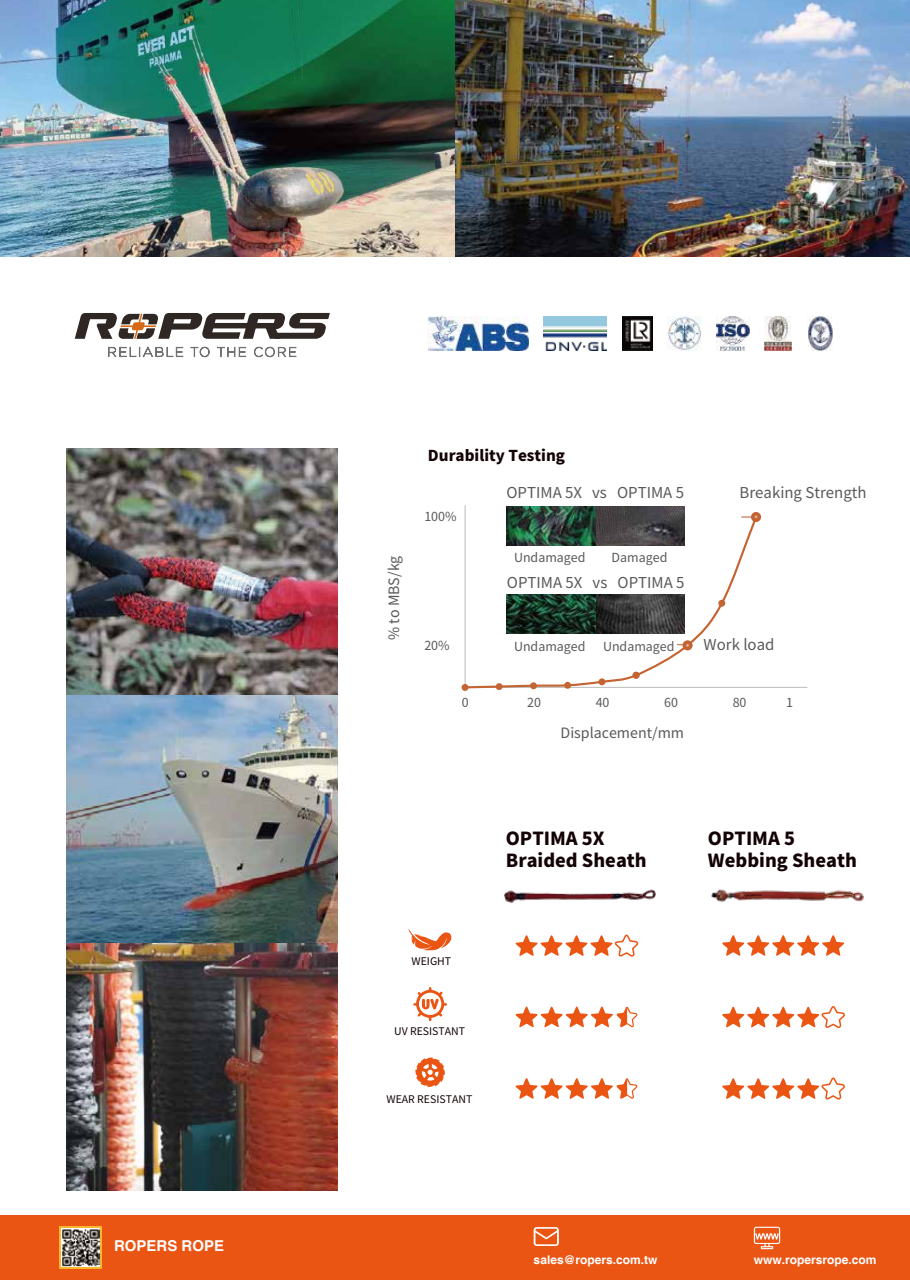
<style>
.page{position:relative;width:910px;height:1280px;background:#fff}
.page>*{position:absolute;margin:0;border:0;box-sizing:border-box;transform-origin:0 0}
.t1{font:900 18px/21.6px "Noto Sans CJ Ksc";color:#130305}
.t2{font:15px "Noto Sans CJ Ksc";color:#595959}
.t3{font:900 15px "Noto Sans CJ Ksc";color:#130305}
.t4{font:700 15px "Helvetica";color:#fff}
.t5{font:14.25px "Noto Sans CJ Ksc";color:#595959}
.t6{font:12.45px "Noto Sans CJ Ksc";color:#595959}
.t7{font:700 12px "Helvetica";color:#fff}
.t8{font:10.5px "Noto Sans CJ Ksc";color:#130305}
</style>
<div class="page">
<svg style="left:75px;top:313px;width:255px;height:26px"></svg>
<svg style="left:108px;top:346px;width:75px;height:11px"></svg>
<svg style="left:190px;top:347px;width:20px;height:10px"></svg>
<svg style="left:217px;top:347px;width:29px;height:10px"></svg>
<svg style="left:254px;top:347px;width:42px;height:10px"></svg>
<img style="left:0;top:0;width:910px;height:257px">
<div style="left:0;top:1216px;width:910px;height:64px;background:#ea5514"></div>
<svg style="left:534px;top:1227px;width:25px;height:19px"></svg>
<svg style="left:754px;top:1227px;width:26px;height:22px"></svg>
<div style="left:59px;top:1226px;width:43px;height:43px;background:#f8b72d"></div>
<img style="left:61px;top:1228px;width:39px;height:39px">
<img style="left:428px;top:317px;width:100px;height:33px">
<img style="left:544px;top:317px;width:63px;height:33px">
<img style="left:668px;top:317px;width:33px;height:33px">
<img style="left:622px;top:317px;width:30px;height:33px">
<img style="left:716px;top:317px;width:33px;height:33px">
<img style="left:765px;top:317px;width:27px;height:33px">
<img style="left:808px;top:317px;width:25px;height:33px">
<img style="left:67px;top:448px;width:271px;height:742px">
<hr style="left:465px;top:505px;width:1px;height:182px;background:#c0bfbe">
<hr style="left:465px;top:687px;width:342px;height:1px;background:#c0bfbe">
<svg style="left:464px;top:514px;width:295px;height:175px"></svg>
<div style="left:462px;top:684px;width:6px;height:7px;background:#c46433;border-radius:50%"></div>
<div style="left:496px;top:683px;width:7px;height:7px;background:#c46433;border-radius:50%"></div>
<div style="left:530px;top:682px;width:7px;height:7px;background:#c46433;border-radius:50%"></div>
<div style="left:564px;top:682px;width:7px;height:7px;background:#c46433;border-radius:50%"></div>
<div style="left:598px;top:678px;width:7px;height:7px;background:#c46433;border-radius:50%"></div>
<div style="left:633px;top:672px;width:7px;height:7px;background:#c46433;border-radius:50%"></div>
<div style="left:682px;top:640px;width:11px;height:10px;background:#c46433;border-radius:50%"></div>
<div style="left:751px;top:512px;width:10px;height:10px;background:#c46433;border-radius:50%"></div>
<div style="left:718px;top:600px;width:7px;height:7px;background:#c46433;border-radius:50%"></div>
<img style="left:506px;top:506px;width:178px;height:40px">
<svg style="left:408px;top:929px;width:44px;height:22px"></svg>
<svg style="left:413px;top:987px;width:34px;height:34px"></svg>
<svg style="left:415px;top:1057px;width:30px;height:30px"></svg>
<svg style="left:677px;top:644px;width:12px;height:3px"></svg>
<svg style="left:741px;top:515px;width:16px;height:3px"></svg>
<img style="left:506px;top:594px;width:178px;height:39px">
<svg style="left:722px;top:935px;width:122px;height:21px"></svg>
<svg style="left:516px;top:934px;width:123px;height:23px"></svg>
<svg style="left:722px;top:1006px;width:123px;height:22px"></svg>
<svg style="left:516px;top:1078px;width:121px;height:21px"></svg>
<svg style="left:516px;top:1007px;width:121px;height:20px"></svg>
<svg style="left:722px;top:1077px;width:123px;height:23px"></svg>
<img style="left:711px;top:889px;width:153px;height:13px">
<img style="left:504px;top:889px;width:152px;height:14px">
<p class="t4" style="left:114px;top:1237px;width:112px">ROPERS ROPE</p>
<p class="t5" style="left:386px;top:640px;width:86px;rotate:-90deg">% to MBS/kg</p>
<p class="t3" style="left:428px;top:447px;width:139px">Durability Testing</p>
<p class="t2" style="left:506px;top:484px;width:179px">OPTIMA 5X vs OPTIMA 5</p>
<p class="t6" style="left:424px;top:509px;width:34px">100%</p>
<p class="t6" style="left:424px;top:639px;width:27px">20%</p>
<p class="t6" style="left:514px;top:551px;width:73px">Undamaged</p>
<p class="t6" style="left:612px;top:551px;width:57px">Damaged</p>
<p class="t2" style="left:507px;top:574px;width:179px">OPTIMA 5X vs OPTIMA 5</p>
<p class="t6" style="left:514px;top:639px;width:73px">Undamaged</p>
<p class="t6" style="left:603px;top:639px;width:73px">Undamaged</p>
<p class="t2" style="left:740px;top:484px;width:128px">Breaking Strength</p>
<p class="t2" style="left:704px;top:636px;width:72px">Work load</p>
<p class="t6" style="left:462px;top:695px;width:8px">0</p>
<p class="t6" style="left:527px;top:695px;width:15px">20</p>
<p class="t6" style="left:596px;top:695px;width:15px">40</p>
<p class="t6" style="left:664px;top:695px;width:15px">60</p>
<p class="t6" style="left:733px;top:695px;width:15px">80</p>
<p class="t6" style="left:786px;top:695px;width:8px">1</p>
<p class="t5" style="left:560px;top:725px;width:125px">Displacement/mm</p>
<p class="t8" style="left:412px;top:955px;width:41px">WEIGHT</p>
<p class="t1" style="left:506px;top:828px;width:142px">OPTIMA 5X<br>Braided Sheath</p>
<p class="t1" style="left:708px;top:828px;width:150px">OPTIMA 5<br>Webbing Sheath</p>
<p class="t8" style="left:394px;top:1025px;width:72px">UV RESISTANT</p>
<p class="t8" style="left:386px;top:1093px;width:87px">WEAR RESISTANT</p>
<p class="t7" style="left:534px;top:1252px;width:125px">sales@ropers.com.tw</p>
<p class="t7" style="left:754px;top:1252px;width:124px">www.ropersrope.com</p>
</div>
